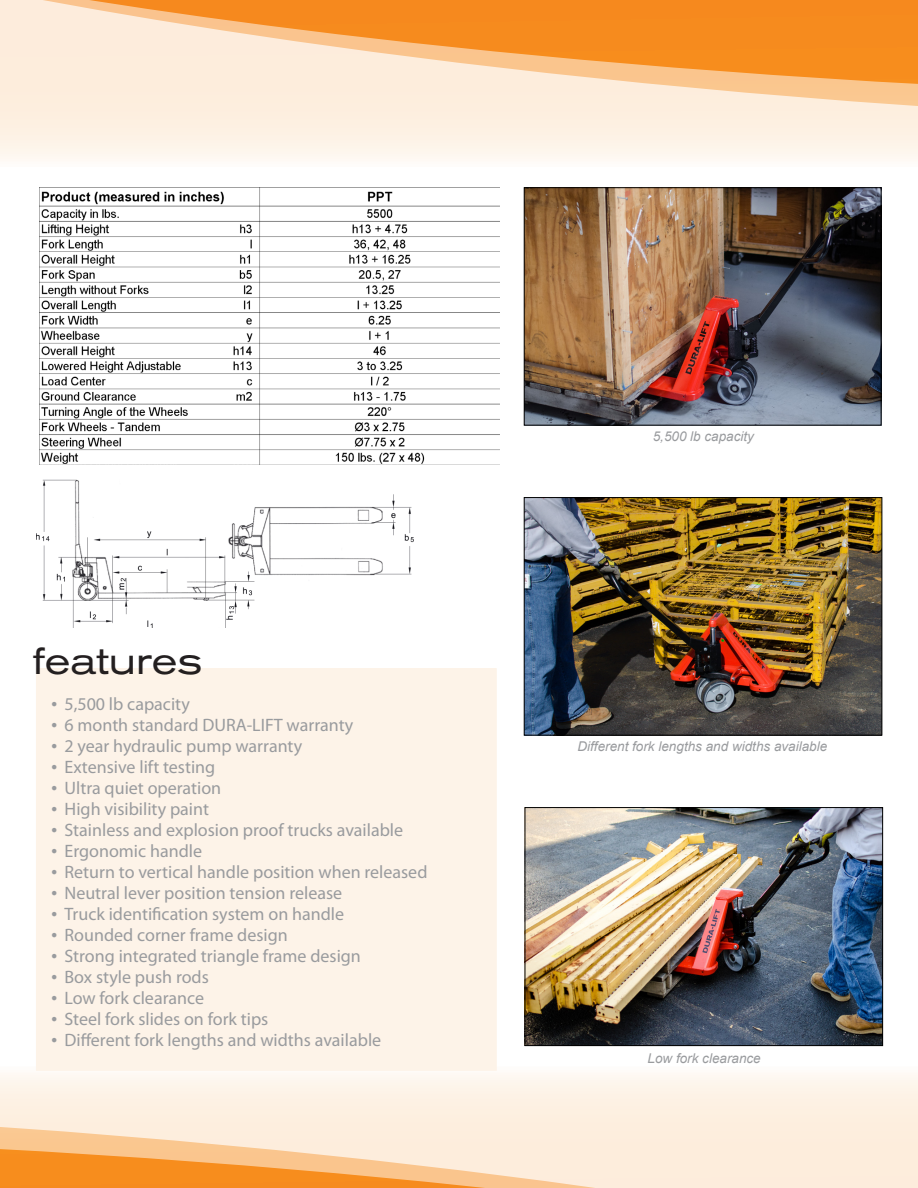
<style>
.page{position:relative;width:918px;height:1188px;background:#fff}
.page>*{position:absolute;margin:0;border:0;box-sizing:border-box;transform-origin:0 0}
.t1{font:expanded 37.5px "Nissan AG";color:#231f20}
.t2{font:18px "Myriad Pro";color:#999b9e}
.t3{font:italic 13.5px "Arial";color:#999b9e}
.s1{font-family:"Times New Roman"}
</style>
<div class="page">
<svg style="left:0;top:1073px;width:918px;height:115px;background:#fce2c6"></svg>
<svg style="left:0;top:0;width:918px;height:161px;background:#fad0a5"></svg>
<div style="left:37px;top:669px;width:459px;height:401px;background:#fdf3e8"></div>
<div style="left:36px;top:668px;width:461px;height:403px;border:2px solid #fdf3e8"></div>
<img style="left:36px;top:479px;width:378px;height:148px">
<img style="left:526px;top:189px;width:354px;height:235px">
<div style="left:524px;top:187px;width:358px;height:239px;border:1px solid #000"></div>
<img style="left:526px;top:499px;width:354px;height:235px">
<div style="left:524px;top:497px;width:358px;height:239px;border:1px solid #000"></div>
<img style="left:527px;top:809px;width:354px;height:235px">
<div style="left:525px;top:807px;width:358px;height:239px;border:1px solid #000"></div>
<img style="left:39px;top:187px;width:461px;height:277px">
<h1 class="t1" style="left:33px;top:639px;width:171px">features</h1>
<p class="t2" style="left:51px;top:693px;width:140px"><span class="s1">•</span> 5,500 lb capacity</p>
<p class="t2" style="left:51px;top:714px;width:304px"><span class="s1">•</span> 6 month standard DURA-LIFT warranty</p>
<p class="t2" style="left:51px;top:735px;width:253px"><span class="s1">•</span> 2 year hydraulic pump warranty</p>
<p class="t2" style="left:51px;top:756px;width:166px"><span class="s1">•</span> Extensive lift testing</p>
<p class="t2" style="left:51px;top:777px;width:172px"><span class="s1">•</span> Ultra quiet operation</p>
<p class="t2" style="left:51px;top:798px;width:160px"><span class="s1">•</span> High visibility paint</p>
<p class="t2" style="left:51px;top:819px;width:354px"><span class="s1">•</span> Stainless and explosion proof trucks available</p>
<p class="t2" style="left:51px;top:840px;width:153px"><span class="s1">•</span> Ergonomic handle</p>
<p class="t2" style="left:51px;top:861px;width:378px"><span class="s1">•</span> Return to vertical handle position when released</p>
<p class="t2" style="left:51px;top:882px;width:293px"><span class="s1">•</span> Neutral lever position tension release</p>
<p class="t2" style="left:51px;top:903px;width:295px"><span class="s1">•</span> Truck identification system on handle</p>
<p class="t2" style="left:51px;top:924px;width:238px"><span class="s1">•</span> Rounded corner frame design</p>
<p class="t2" style="left:51px;top:945px;width:311px"><span class="s1">•</span> Strong integrated triangle frame design</p>
<p class="t2" style="left:51px;top:966px;width:159px"><span class="s1">•</span> Box style push rods</p>
<p class="t2" style="left:51px;top:987px;width:155px"><span class="s1">•</span> Low fork clearance</p>
<p class="t2" style="left:51px;top:1008px;width:219px"><span class="s1">•</span> Steel fork slides on fork tips</p>
<p class="t2" style="left:51px;top:1029px;width:332px"><span class="s1">•</span> Different fork lengths and widths available</p>
<p class="t3" style="left:653px;top:428px;width:103px">5,500 lb capacity</p>
<p class="t3" style="left:577px;top:737px;width:251px">Different fork lengths and widths available</p>
<p class="t3" style="left:648px;top:1050px;width:115px">Low fork clearance</p>
</div>
